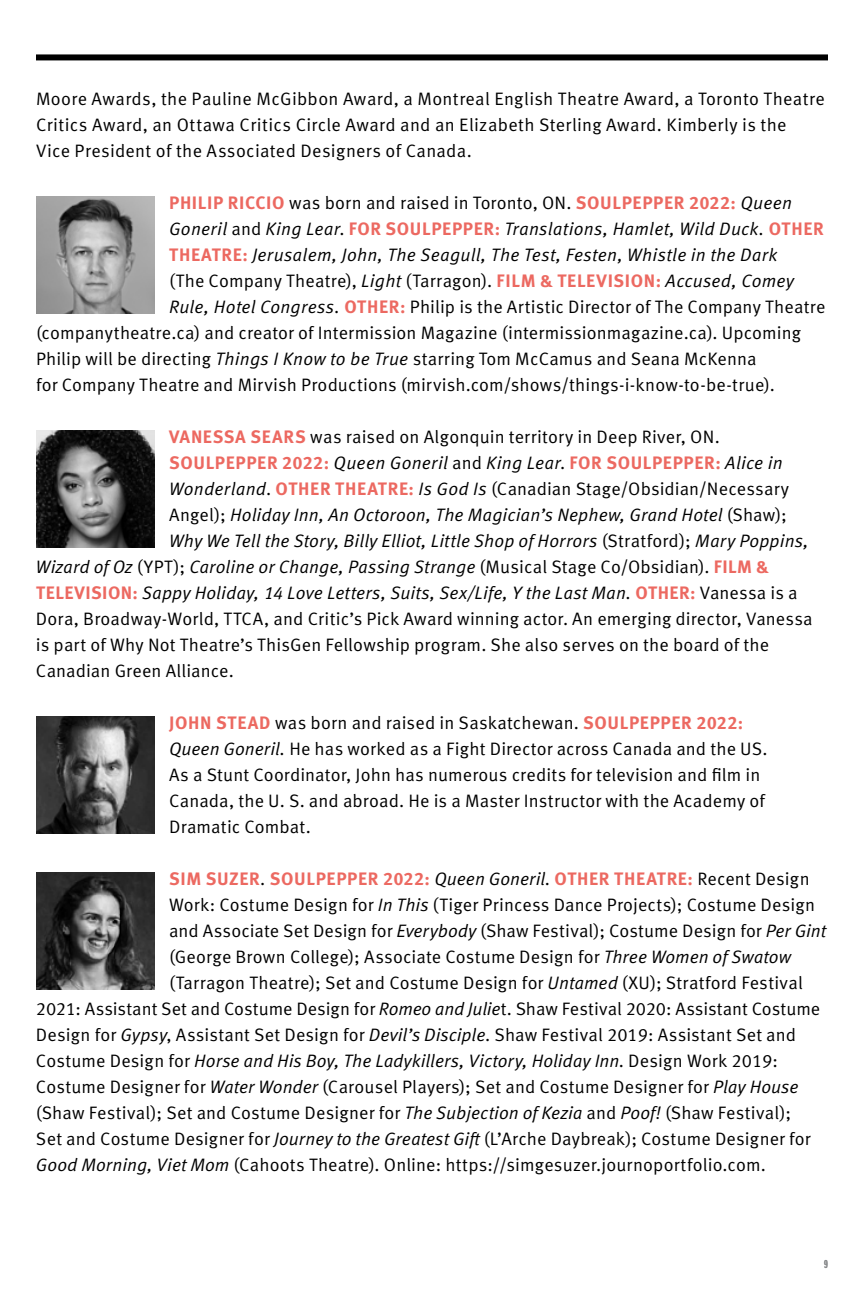
<style>
.page{position:relative;width:864px;height:1296px;background:#fff}
.page>*{position:absolute;margin:0;border:0;box-sizing:border-box;transform-origin:0 0}
.t1{font:18px/26px "Meta Pro Norm";letter-spacing:.01em;color:#000}
.t2{font:18px/26px "Meta Pro Norm Ita";letter-spacing:.005em;color:#000}
.t3{font:700 18px "Meta Pro";letter-spacing:.035em;color:#ec6961}
.t4{font:12px "Franklin Gothic LT Pro Dm X Cm";color:#8a8c8e}
.s1{font-family:"Meta Pro";font-weight:700;color:#ec6961}
.s2{font-family:"Meta Pro Norm Ita"}
.s3{font-family:"Meta Pro Norm"}
.s4{font-family:"Meta Pro Norm Ita";font-weight:400;color:#000}
.s5{font-family:"Meta Pro Norm";font-weight:400;color:#000}
</style>
<div class="page">
<div style="left:36px;top:54px;width:792px;height:6px;background:#000"></div>
<img style="left:36px;top:196px;width:119px;height:117px">
<img style="left:36px;top:430px;width:119px;height:117px">
<img style="left:36px;top:716px;width:119px;height:117px">
<img style="left:36px;top:872px;width:119px;height:117px">
<p class="t1" style="left:36px;top:85px;width:790px">Moore Awards, the Pauline McGibbon Award, a Montreal English Theatre Award, a Toronto Theatre<br>Critics Award, an Ottawa Critics Circle Award and an Elizabeth Sterling Award. Kimberly is the<br>Vice President of the Associated Designers of Canada.</p>
<p class="t1" style="left:169px;top:189px;width:625px"><span class="s1">PHILIP RICCIO</span> was born and raised in Toronto, ON. <span class="s1">SOULPEPPER 2022:</span> <span class="s2">Queen</span></p>
<p class="t2" style="left:169px;top:215px;width:656px">Goneril <span class="s3">and</span> King Lear<span class="s3">.</span> <span class="s1">FOR SOULPEPPER:</span> Translations, Hamlet, Wild Duck. <span class="s1">OTHER<br>THEATRE:</span> Jerusalem, John, The Seagull, The Test, Festen, Whistle in the Dark</p>
<p class="t1" style="left:169px;top:267px;width:627px">(The Company Theatre), <span class="s2">Light</span> (Tarragon). <span class="s1">FILM &amp; TELEVISION:</span> <span class="s2">Accused, Comey</span></p>
<p class="t1" style="left:169px;top:293px;width:658px"><span class="s2">Rule, Hotel Congress.</span> <span class="s1">OTHER:</span> Philip is the Artistic Director of The Company Theatre</p>
<p class="t1" style="left:36px;top:319px;width:767px">(companytheatre.ca) and creator of Intermission Magazine (intermissionmagazine.ca). Upcoming</p>
<p class="t1" style="left:36px;top:345px;width:722px">Philip will be directing <span class="s2">Things I Know to be True</span> starring Tom McCamus and Seana McKenna</p>
<p class="t1" style="left:36px;top:371px;width:740px">for Company Theatre and Mirvish Productions (mirvish.com/shows/things-i-know-to-be-true).</p>
<p class="t1" style="left:169px;top:423px;width:552px"><span class="s1">VANESSA SEARS</span> was raised on Algonquin territory in Deep River, ON.</p>
<p class="t3" style="left:169px;top:449px;width:615px">SOULPEPPER 2022: <span class="s4">Queen Goneril</span> <span class="s5">and</span> <span class="s4">King Lear</span><span class="s5">.</span> FOR SOULPEPPER: <span class="s4">Alice in</span></p>
<p class="t1" style="left:169px;top:475px;width:621px"><span class="s2">Wonderland</span>. <span class="s1">OTHER THEATRE:</span> <span class="s2">Is God Is</span> (Canadian Stage/Obsidian/Necessary</p>
<p class="t2" style="left:169px;top:501px;width:619px"><span class="s3">Angel);</span> Holiday Inn, An Octoroon, The Magician’s Nephew, Grand Hotel <span class="s3">(Shaw);</span></p>
<p class="t2" style="left:169px;top:527px;width:641px">Why We Tell the Story, Billy Elliot, Little Shop of Horrors <span class="s3">(Stratford);</span> Mary Poppins,</p>
<p class="t2" style="left:36px;top:553px;width:735px">Wizard of Oz <span class="s3">(YPT);</span> Caroline or Change, Passing Strange <span class="s3">(Musical Stage Co/Obsidian).</span> <span class="s1">FILM &amp;</span></p>
<p class="t2" style="left:36px;top:579px;width:763px"><span class="s1">TELEVISION:</span> Sappy Holiday, 14 Love Letters, Suits, Sex/Life, Y the Last Man. <span class="s1">OTHER:</span> <span class="s3">Vanessa is a</span></p>
<p class="t1" style="left:36px;top:605px;width:778px">Dora, Broadway-World, TTCA, and Critic’s Pick Award winning actor. An emerging director, Vanessa is part of Why Not Theatre’s ThisGen Fellowship program. She also serves on the board of the<br>Canadian Green Alliance.</p>
<p class="t1" style="left:169px;top:709px;width:600px"><span class="s1">JOHN STEAD</span> was born and raised in Saskatchewan. <span class="s1">SOULPEPPER 2022:<br></span><span class="s2">Queen Goneril.</span> He has worked as a Fight Director across Canada and the US.<br>As a Stunt Coordinator, John has numerous credits for television and film in Canada, the U. S. and abroad. He is a Master Instructor with the Academy of Dramatic Combat.</p>
<p class="t3" style="left:169px;top:865px;width:642px">SIM SUZER<span class="s5">.</span> SOULPEPPER 2022: <span class="s4">Queen Goneril.</span> OTHER THEATRE: <span class="s5">Recent Design</span></p>
<p class="t1" style="left:169px;top:891px;width:648px">Work: Costume Design for <span class="s2">In This</span> (Tiger Princess Dance Projects); Costume Design</p>
<p class="t1" style="left:169px;top:917px;width:659px">and Associate Set Design for <span class="s2">Everybody</span> (Shaw Festival); Costume Design for <span class="s2">Per Gint</span></p>
<p class="t1" style="left:169px;top:943px;width:623px">(George Brown College); Associate Costume Design for <span class="s2">Three Women of Swatow</span></p>
<p class="t1" style="left:169px;top:969px;width:635px">(Tarragon Theatre); Set and Costume Design for <span class="s2">Untamed</span> (XU); Stratford Festival</p>
<p class="t1" style="left:36px;top:995px;width:786px">2021: Assistant Set and Costume Design for <span class="s2">Romeo and Julie</span>t. Shaw Festival 2020: Assistant Costume</p>
<p class="t1" style="left:36px;top:1021px;width:762px">Design for <span class="s2">Gypsy</span>, Assistant Set Design for <span class="s2">Devil’s Disciple</span>. Shaw Festival 2019: Assistant Set and</p>
<p class="t2" style="left:36px;top:1047px;width:744px"><span class="s3">Costume Design for</span> Horse and His Boy, The Ladykillers, Victory, Holiday Inn<span class="s3">. Design Work 2019:</span></p>
<p class="t1" style="left:36px;top:1073px;width:776px">Costume Designer for <span class="s2">Water Wonder</span> (Carousel Players); Set and Costume Designer for <span class="s2">Play House </span>(Shaw Festival); Set and Costume Designer for <span class="s2">The Subjection of Kezia</span> and <span class="s2">Poof!</span> (Shaw Festival); Set and Costume Designer for <span class="s2">Journey to the Greatest Gift</span> (L’Arche Daybreak); Costume Designer for <span class="s2">Good Morning, Viet Mom</span> (Cahoots Theatre). Online: https://simgesuzer.journoportfolio.com.</p>
<p class="t4" style="left:824px;top:1258px;width:5px">9</p>
</div>
